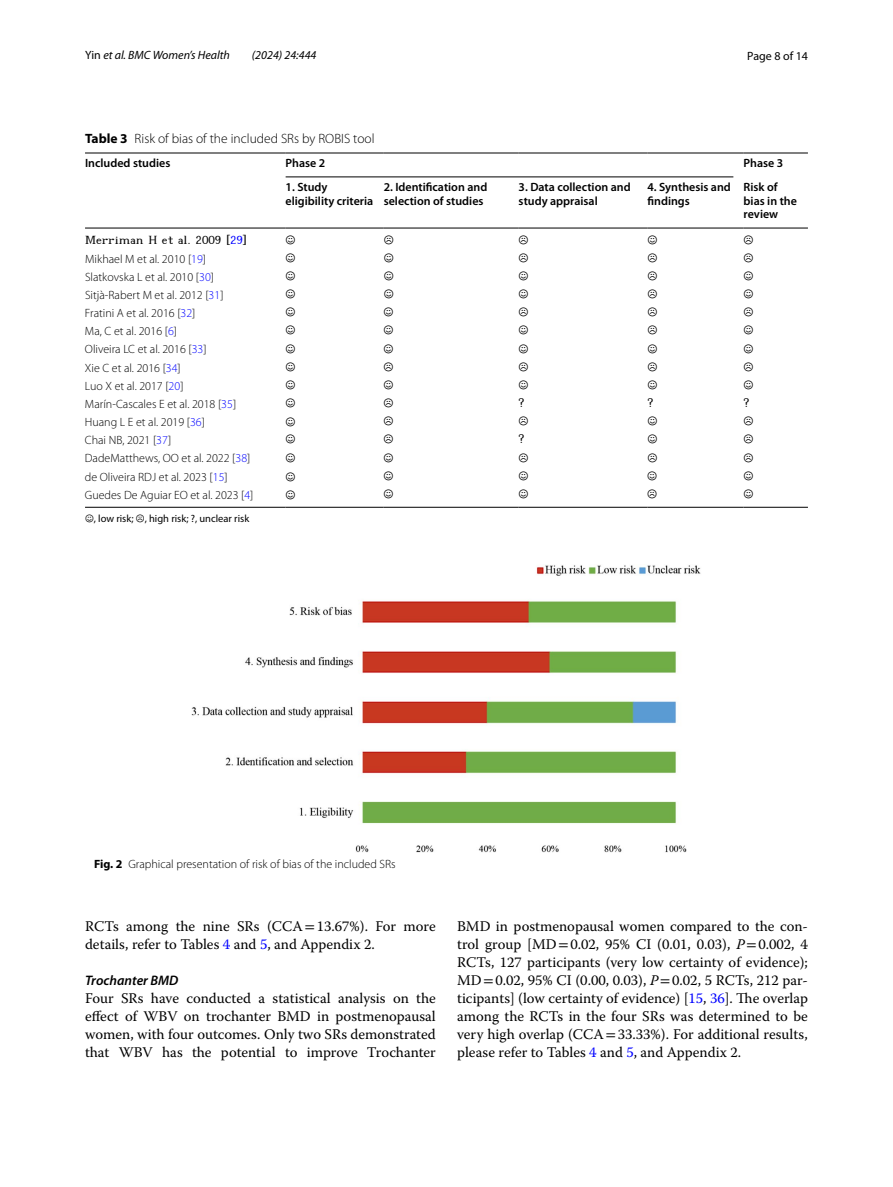
<style>
.page{position:relative;width:893px;height:1187px;background:#fff}
.page>*{position:absolute;margin:0;border:0;box-sizing:border-box;transform-origin:0 0}
.t1{font:14.7px/18px "Warnock Pro";color:#000;text-align:justify}
.t2{font:italic 600 13.8px "Myriad Pro";color:#000}
.t3{font:300 13.5px "Myriad Pro";color:#000}
.t4{font:300 12px "Myriad Pro";color:#000}
.t5{font:600 12px/13.5px "Myriad Pro";color:#000}
.t6{font:12px "Code 2000";color:#000}
.t7{font:italic 12px "Myriad Pro";color:#000}
.t8{font:12px "Myriad Pro";color:#000}
.t9{font:10.5px "Myriad Pro";color:#000}
.s1{font-style:normal}
.s2{font-weight:700}
.s3{color:#00f}
.s4{font-family:"Code 2000"}
.s5{font-family:"STIX"}
.s6{font-style:italic}
</style>
<div class="page">
<hr style="left:85px;top:153px;width:201px;height:1px;background:#000">
<hr style="left:85px;top:228px;width:201px;height:1px;background:#000">
<hr style="left:286px;top:153px;width:98px;height:1px;background:#000">
<hr style="left:384px;top:153px;width:135px;height:1px;background:#000">
<hr style="left:519px;top:153px;width:128px;height:1px;background:#000">
<hr style="left:647px;top:153px;width:97px;height:1px;background:#000">
<hr style="left:744px;top:153px;width:64px;height:1px;background:#000">
<hr style="left:286px;top:228px;width:98px;height:1px;background:#000">
<hr style="left:384px;top:228px;width:135px;height:1px;background:#000">
<hr style="left:519px;top:228px;width:128px;height:1px;background:#000">
<hr style="left:647px;top:228px;width:97px;height:1px;background:#000">
<hr style="left:744px;top:228px;width:64px;height:1px;background:#000">
<hr style="left:85px;top:507px;width:201px;height:1px;background:#000">
<hr style="left:286px;top:507px;width:98px;height:1px;background:#000">
<hr style="left:384px;top:507px;width:135px;height:1px;background:#000">
<hr style="left:519px;top:507px;width:128px;height:1px;background:#000">
<hr style="left:647px;top:507px;width:97px;height:1px;background:#000">
<hr style="left:744px;top:507px;width:64px;height:1px;background:#000">
<hr style="left:286px;top:177px;width:447px;height:1px;background:#000">
<img style="left:191px;top:565px;width:510px;height:287px">
<p class="t7" style="left:85px;top:48px;width:146px"><span class="s1">Yin</span> et al. BMC Women’s Health</p>
<p class="t7" style="left:252px;top:48px;width:66px">(2024) 24:444</p>
<p class="t8" style="left:747px;top:48px;width:62px">Page 8 of 14</p>
<p class="t3" style="left:85px;top:131px;width:291px"><span class="s2">Table 3</span> Risk of bias of the included SRs by ROBIS tool</p>
<p class="t5" style="left:85px;top:156px;width:87px">Included studies</p>
<p class="t5" style="left:286px;top:156px;width:41px">Phase 2</p>
<p class="t5" style="left:744px;top:156px;width:41px">Phase 3</p>
<p class="t5" style="left:286px;top:180px;width:89px">1. Study eligibility criteria</p>
<p class="t5" style="left:384px;top:180px;width:105px">2. Identification and selection of studies</p>
<p class="t5" style="left:519px;top:180px;width:114px">3. Data collection and study appraisal</p>
<p class="t5" style="left:647px;top:180px;width:85px">4. Synthesis and findings</p>
<p class="t5" style="left:744px;top:180px;width:55px">Risk of bias in the review</p>
<p class="t6" style="left:85px;top:233px;width:164px">Merriman H et al. 2009 [<span class="s3">29</span>]</p>
<p class="t6" style="left:286px;top:233px;width:12px">☺</p>
<p class="t6" style="left:384px;top:233px;width:12px">☹</p>
<p class="t6" style="left:519px;top:233px;width:12px">☹</p>
<p class="t6" style="left:647px;top:233px;width:12px">☺</p>
<p class="t6" style="left:744px;top:233px;width:12px">☹</p>
<p class="t4" style="left:85px;top:252px;width:123px">Mikhael M et al. 2010 [<span class="s3">19</span>]</p>
<p class="t6" style="left:286px;top:250px;width:12px">☺</p>
<p class="t6" style="left:384px;top:250px;width:12px">☺</p>
<p class="t6" style="left:519px;top:250px;width:12px">☹</p>
<p class="t6" style="left:647px;top:250px;width:12px">☹</p>
<p class="t6" style="left:744px;top:250px;width:12px">☹</p>
<p class="t4" style="left:85px;top:270px;width:131px">Slatkovska L et al. 2010 [<span class="s3">30</span>]</p>
<p class="t6" style="left:286px;top:268px;width:12px">☺</p>
<p class="t6" style="left:384px;top:268px;width:12px">☺</p>
<p class="t6" style="left:519px;top:268px;width:12px">☺</p>
<p class="t6" style="left:647px;top:268px;width:12px">☹</p>
<p class="t6" style="left:743px;top:268px;width:12px">☺</p>
<p class="t4" style="left:85px;top:288px;width:140px">Sitjà-Rabert M et al. 2012 [<span class="s3">31</span>]</p>
<p class="t6" style="left:286px;top:286px;width:12px">☺</p>
<p class="t6" style="left:384px;top:286px;width:12px">☺</p>
<p class="t6" style="left:519px;top:286px;width:12px">☺</p>
<p class="t6" style="left:647px;top:286px;width:12px">☹</p>
<p class="t6" style="left:743px;top:286px;width:12px">☺</p>
<p class="t4" style="left:85px;top:306px;width:112px">Fratini A et al. 2016 [<span class="s3">32</span>]</p>
<p class="t6" style="left:286px;top:304px;width:12px">☺</p>
<p class="t6" style="left:384px;top:304px;width:12px">☺</p>
<p class="t6" style="left:519px;top:304px;width:12px">☹</p>
<p class="t6" style="left:647px;top:304px;width:12px">☹</p>
<p class="t6" style="left:743px;top:304px;width:12px">☹</p>
<p class="t4" style="left:85px;top:324px;width:94px">Ma, C et al. 2016 [<span class="s3">6</span>]</p>
<p class="t6" style="left:286px;top:322px;width:12px">☺</p>
<p class="t6" style="left:384px;top:322px;width:12px">☺</p>
<p class="t6" style="left:519px;top:322px;width:12px">☺</p>
<p class="t6" style="left:647px;top:322px;width:12px">☹</p>
<p class="t6" style="left:743px;top:322px;width:12px">☺</p>
<p class="t4" style="left:85px;top:343px;width:123px">Oliveira LC et al. 2016 [<span class="s3">33</span>]</p>
<p class="t6" style="left:286px;top:341px;width:12px">☺</p>
<p class="t6" style="left:384px;top:341px;width:12px">☺</p>
<p class="t6" style="left:519px;top:341px;width:12px">☺</p>
<p class="t6" style="left:647px;top:341px;width:12px">☺</p>
<p class="t6" style="left:743px;top:341px;width:12px">☺</p>
<p class="t4" style="left:85px;top:361px;width:97px">Xie C et al. 2016 [<span class="s3">34</span>]</p>
<p class="t6" style="left:286px;top:359px;width:12px">☺</p>
<p class="t6" style="left:384px;top:359px;width:12px">☹</p>
<p class="t6" style="left:519px;top:359px;width:12px">☹</p>
<p class="t6" style="left:647px;top:359px;width:12px">☹</p>
<p class="t6" style="left:743px;top:359px;width:12px">☹</p>
<p class="t4" style="left:85px;top:379px;width:100px">Luo X et al. 2017 [<span class="s3">20</span>]</p>
<p class="t6" style="left:286px;top:377px;width:12px">☺</p>
<p class="t6" style="left:384px;top:377px;width:12px">☺</p>
<p class="t6" style="left:519px;top:377px;width:12px">☺</p>
<p class="t6" style="left:647px;top:377px;width:12px">☺</p>
<p class="t6" style="left:743px;top:377px;width:12px">☺</p>
<p class="t4" style="left:85px;top:397px;width:153px">Marín-Cascales E et al. 2018 [<span class="s3">35</span>]</p>
<p class="t6" style="left:285px;top:395px;width:12px">☺</p>
<p class="t6" style="left:384px;top:395px;width:12px">☹</p>
<p class="t6" style="left:518px;top:395px;width:7px">?</p>
<p class="t6" style="left:647px;top:395px;width:7px">?</p>
<p class="t6" style="left:743px;top:395px;width:7px">?</p>
<p class="t4" style="left:85px;top:415px;width:122px">Huang L E et al. 2019 [<span class="s3">36</span>]</p>
<p class="t6" style="left:285px;top:414px;width:12px">☺</p>
<p class="t6" style="left:384px;top:413px;width:12px">☹</p>
<p class="t6" style="left:518px;top:413px;width:12px">☹</p>
<p class="t6" style="left:647px;top:413px;width:12px">☺</p>
<p class="t6" style="left:743px;top:413px;width:12px">☹</p>
<p class="t4" style="left:85px;top:433px;width:88px">Chai NB, 2021 [<span class="s3">37</span>]</p>
<p class="t6" style="left:285px;top:431px;width:12px">☺</p>
<p class="t6" style="left:384px;top:431px;width:12px">☹</p>
<p class="t6" style="left:518px;top:431px;width:7px">?</p>
<p class="t6" style="left:647px;top:431px;width:12px">☺</p>
<p class="t6" style="left:743px;top:431px;width:12px">☹</p>
<p class="t4" style="left:85px;top:452px;width:167px">DadeMatthews, OO et al. 2022 [<span class="s3">38</span>]</p>
<p class="t6" style="left:285px;top:450px;width:12px">☺</p>
<p class="t6" style="left:384px;top:450px;width:12px">☺</p>
<p class="t6" style="left:518px;top:450px;width:12px">☹</p>
<p class="t6" style="left:647px;top:450px;width:12px">☹</p>
<p class="t6" style="left:743px;top:450px;width:12px">☹</p>
<p class="t4" style="left:85px;top:470px;width:144px">de Oliveira RDJ et al. 2023 [<span class="s3">15</span>]</p>
<p class="t6" style="left:285px;top:469px;width:12px">☺</p>
<p class="t6" style="left:384px;top:468px;width:12px">☺</p>
<p class="t6" style="left:518px;top:468px;width:12px">☺</p>
<p class="t6" style="left:647px;top:468px;width:12px">☺</p>
<p class="t6" style="left:743px;top:468px;width:12px">☺</p>
<p class="t4" style="left:85px;top:488px;width:170px">Guedes De Aguiar EO et al. 2023 [<span class="s3">4</span>]</p>
<p class="t6" style="left:285px;top:487px;width:12px">☺</p>
<p class="t6" style="left:384px;top:486px;width:12px">☺</p>
<p class="t6" style="left:518px;top:486px;width:12px">☺</p>
<p class="t6" style="left:647px;top:486px;width:12px">☹</p>
<p class="t6" style="left:743px;top:486px;width:12px">☺</p>
<p class="t9" style="left:85px;top:512px;width:166px"><span class="s4">☺</span>, low risk; <span class="s4">☹</span>, high risk; ?, unclear risk</p>
<p class="t4" style="left:94px;top:856px;width:303px"><span class="s2">Fig. 2</span> Graphical presentation of risk of bias of the included SRs</p>
<p class="t1" style="left:85px;top:916px;width:352px">RCTs among the nine SRs (CCA<span class="s5">=</span>13.67%). For more details, refer to Tables <span class="s3">4</span> and <span class="s3">5</span>, and Appendix 2.</p>
<p class="t2" style="left:85px;top:971px;width:95px">Trochanter BMD</p>
<p class="t1" style="left:85px;top:988px;width:352px">Four SRs have conducted a statistical analysis on the effect of WBV on trochanter BMD in postmenopausal women, with four outcomes. Only two SRs demonstrated that WBV has the potential to improve Trochanter</p>
<p class="t1" style="left:457px;top:916px;width:352px">BMD in postmenopausal women compared to the con&shy;trol group [MD<span class="s5">=</span>0.02, 95% CI (0.01, 0.03), <span class="s6">P</span><span class="s5">=</span>0.002, 4<br>RCTs, 127 participants (very low certainty of evidence); MD<span class="s5">=</span>0.02, 95% CI (0.00, 0.03), <span class="s6">P</span><span class="s5">=</span>0.02, 5 RCTs, 212 par&shy;ticipants] (low certainty of evidence) [<span class="s3">15</span>, <span class="s3">36</span>]. The overlap among the RCTs in the four SRs was determined to be very high overlap (CCA<span class="s5">=</span>33.33%). For additional results, please refer to Tables <span class="s3">4</span> and <span class="s3">5</span>, and Appendix 2.</p>
</div>
